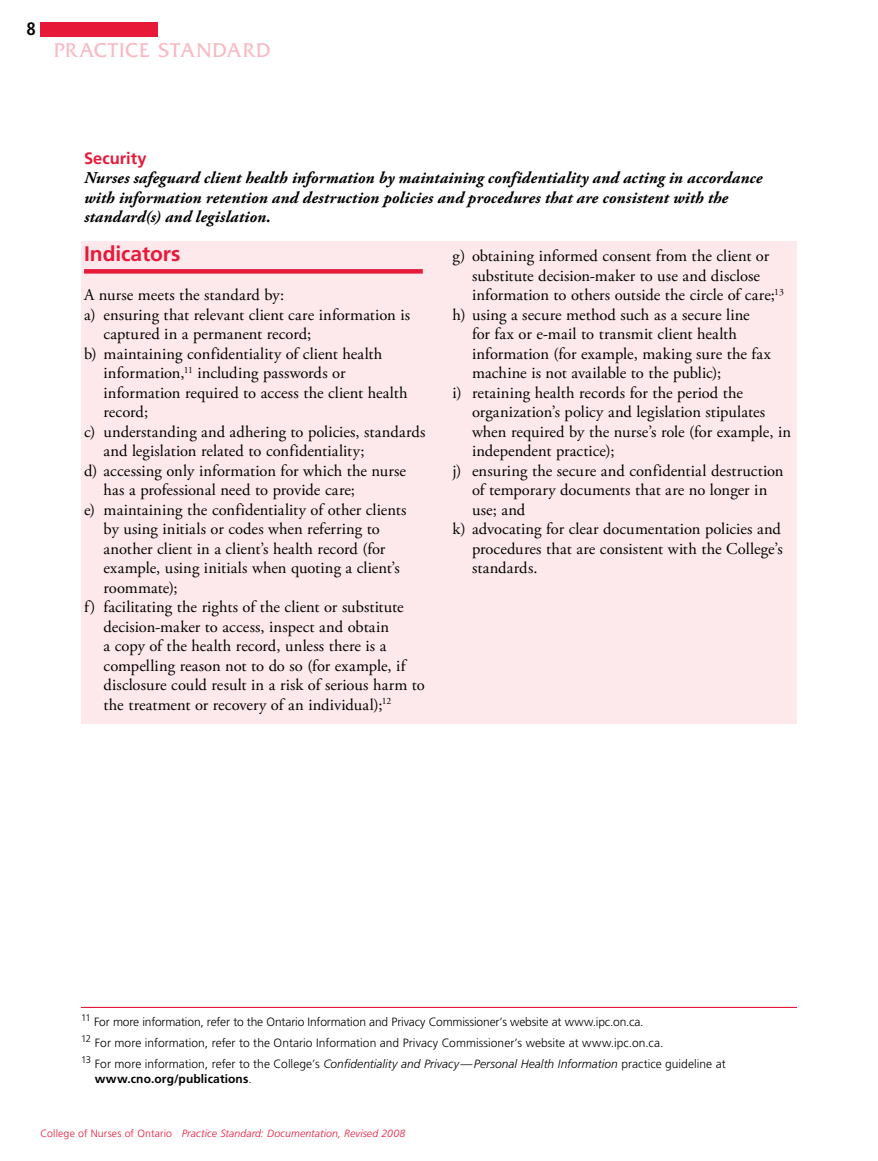
<style>
.page{position:relative;width:878px;height:1161px;background:#fff}
.page>*{position:absolute;margin:0;border:0;box-sizing:border-box;transform-origin:0 0}
.t1{font:21px "Friz Quadrata Std";letter-spacing:.045em;color:#f8bac4}
.t2{font:700 21px "Frutiger LT Std";letter-spacing:-.005em;color:#e71939}
.t3{font:700 condensed 18px "Frutiger LT Std";color:#000}
.t4{font:16.5px "Adobe Garamond Pro";letter-spacing:.005em;color:#000}
.t5{font:italic 700 16.5px/19.5px "Adobe Garamond Pro";letter-spacing:.005em;color:#000}
.t6{font:700 16.5px "Frutiger LT Std";color:#e71939}
.t7{font:300 12px/15px "Frutiger LT Std";color:#000}
.t8{font:italic 300 10.5px "Frutiger LT Std";letter-spacing:.01em;color:#e71939}
.t9{font:300 9.6px "Frutiger LT Std";color:#000}
.s1{font-style:italic}
.s2{font-weight:700}
.s3{font-style:normal}
</style>
<div class="page">
<div style="left:40px;top:22px;width:118px;height:15px;background:#e71939"></div>
<div style="left:81px;top:242px;width:715px;height:482px;background:#fde8eb"></div>
<div style="left:84px;top:269px;width:339px;height:5px;background:#e71939"></div>
<hr style="left:81px;top:1007px;width:715px;height:1px;background:#e71939">
<p class="t3" style="left:27px;top:18px;width:11px">8</p>
<p class="t1" style="left:54px;top:39px;width:218px">PRACTICE STANDARD</p>
<p class="t6" style="left:84px;top:148px;width:64px">Security</p>
<p class="t5" style="left:84px;top:168px;width:680px">Nurses safeguard client health information by maintaining confidentiality and acting in accordance with information retention and destruction policies and procedures that are consistent with the standard(s) and legislation.</p>
<p class="t2" style="left:84px;top:241px;width:98px">Indicators</p>
<p class="t4" style="left:84px;top:285px;width:201px">A nurse meets the standard by:</p>
<p class="t4" style="left:84px;top:304px;width:327px">a) ensuring that relevant client care information is</p>
<p class="t4" style="left:104px;top:324px;width:209px">captured in a permanent record;</p>
<p class="t4" style="left:84px;top:343px;width:300px">b) maintaining confidentiality of client health</p>
<p class="t4" style="left:104px;top:363px;width:243px">information,<sup>11</sup> including passwords or</p>
<p class="t4" style="left:104px;top:382px;width:305px">information required to access the client health</p>
<p class="t4" style="left:104px;top:402px;width:46px">record;</p>
<p class="t4" style="left:84px;top:421px;width:343px">c) understanding and adhering to policies, standards</p>
<p class="t4" style="left:104px;top:441px;width:262px">and legislation related to confidentiality;</p>
<p class="t4" style="left:84px;top:460px;width:323px">d) accessing only information for which the nurse</p>
<p class="t4" style="left:104px;top:480px;width:253px">has a professional need to provide care;</p>
<p class="t4" style="left:84px;top:499px;width:324px">e) maintaining the confidentiality of other clients</p>
<p class="t4" style="left:104px;top:519px;width:278px">by using initials or codes when referring to</p>
<p class="t4" style="left:104px;top:538px;width:283px">another client in a client’s health record (for</p>
<p class="t4" style="left:104px;top:558px;width:298px">example, using initials when quoting a client’s</p>
<p class="t4" style="left:104px;top:577px;width:76px">roommate);</p>
<p class="t4" style="left:84px;top:597px;width:321px">f) facilitating the rights of the client or substitute</p>
<p class="t4" style="left:104px;top:616px;width:287px">decision-maker to access, inspect and obtain</p>
<p class="t4" style="left:104px;top:636px;width:284px">a copy of the health record, unless there is a</p>
<p class="t4" style="left:104px;top:655px;width:303px">compelling reason not to do so (for example, if</p>
<p class="t4" style="left:104px;top:675px;width:323px">disclosure could result in a risk of serious harm to</p>
<p class="t4" style="left:104px;top:694px;width:289px">the treatment or recovery of an individual);<sup>12</sup></p>
<p class="t4" style="left:452px;top:246px;width:318px">g) obtaining informed consent from the client or</p>
<p class="t4" style="left:472px;top:265px;width:289px">substitute decision-maker to use and disclose</p>
<p class="t4" style="left:472px;top:285px;width:313px">information to others outside the circle of care;<sup>13</sup></p>
<p class="t4" style="left:452px;top:304px;width:299px">h) using a secure method such as a secure line</p>
<p class="t4" style="left:472px;top:324px;width:266px">for fax or e-mail to transmit client health</p>
<p class="t4" style="left:472px;top:343px;width:300px">information (for example, making sure the fax</p>
<p class="t4" style="left:472px;top:363px;width:251px">machine is not available to the public);</p>
<p class="t4" style="left:452px;top:382px;width:292px">i) retaining health records for the period the</p>
<p class="t4" style="left:472px;top:402px;width:295px">organization’s policy and legislation stipulates</p>
<p class="t4" style="left:472px;top:421px;width:320px">when required by the nurse’s role (for example, in</p>
<p class="t4" style="left:472px;top:441px;width:144px">independent practice);</p>
<p class="t4" style="left:452px;top:460px;width:332px">j) ensuring the secure and confidential destruction</p>
<p class="t4" style="left:472px;top:480px;width:297px">of temporary documents that are no longer in</p>
<p class="t4" style="left:472px;top:499px;width:55px">use; and</p>
<p class="t4" style="left:452px;top:519px;width:330px">k) advocating for clear documentation policies and</p>
<p class="t4" style="left:472px;top:538px;width:312px">procedures that are consistent with the College’s</p>
<p class="t4" style="left:472px;top:558px;width:67px">standards.</p>
<p class="t9" style="left:81px;top:1012px;width:11px">11</p>
<p class="t7" style="left:94px;top:1015px;width:551px">For more information, refer to the Ontario Information and Privacy Commissioner’s website at www.ipc.on.ca.</p>
<p class="t9" style="left:81px;top:1033px;width:12px">12</p>
<p class="t7" style="left:95px;top:1036px;width:570px">For more information, refer to the Ontario Information and Privacy Commissioner’s website at www.ipc.on.ca.</p>
<p class="t9" style="left:81px;top:1054px;width:12px">13</p>
<p class="t7" style="left:95px;top:1057px;width:632px">For more information, refer to the College’s <span class="s1">Confidentiality and Privacy—Personal Health Information</span> practice guideline at <span class="s2">www.cno.org/publications</span>.</p>
<p class="t8" style="left:40px;top:1128px;width:366px"><span class="s3">College of Nurses of Ontario</span> Practice Standard: Documentation, Revised 2008</p>
</div>
